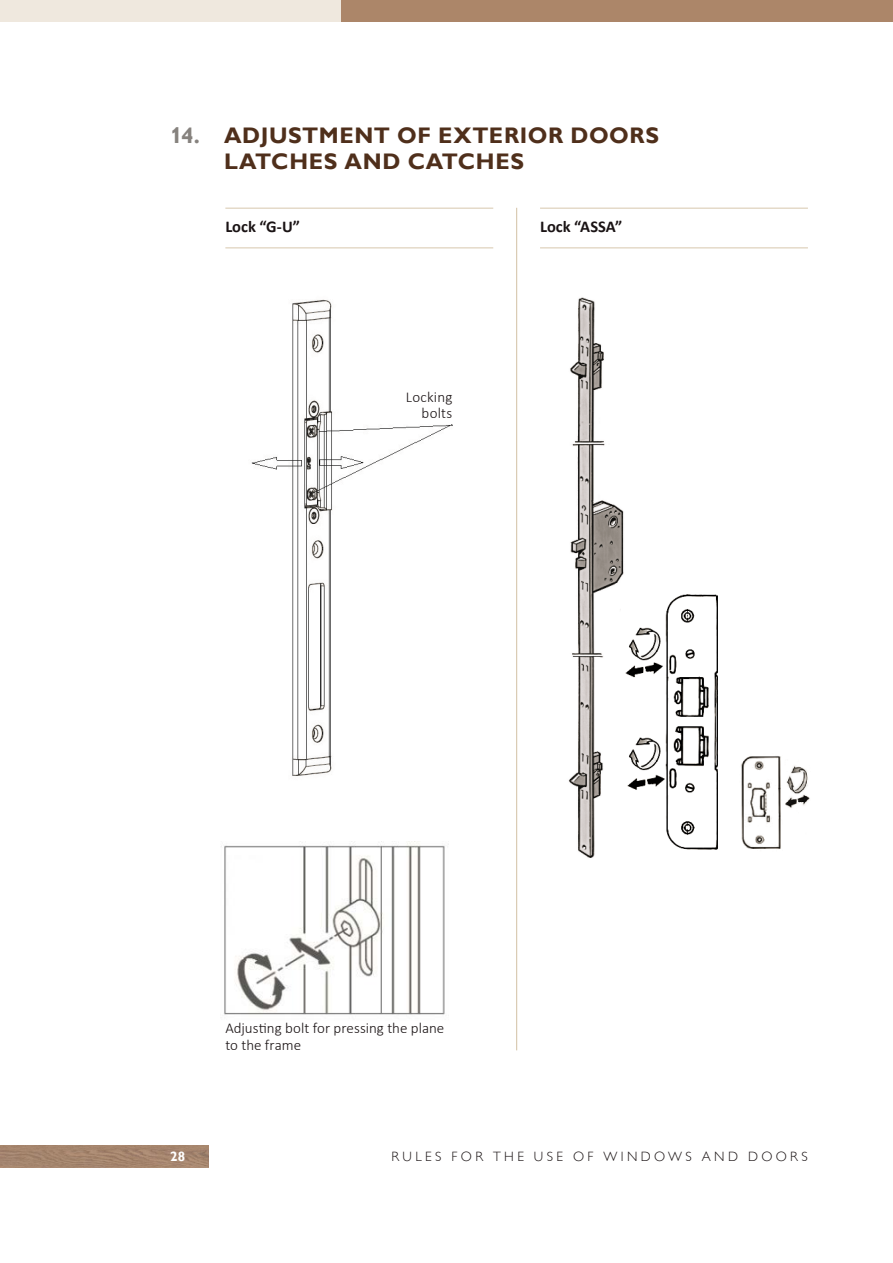
<style>
.page{position:relative;width:893px;height:1263px;background:#fff}
.page>*{position:absolute;margin:0;border:0;box-sizing:border-box;transform-origin:0 0}
.t1{font:700 22.5px/25.5px "Gill Sans Alt One WGL";letter-spacing:.025em;color:#4f2f1b}
.t2{font:700 16.5px "Calibri";color:#1a1314}
.t3{font:300 15px/16.5px "Calibri";letter-spacing:.005em;color:#1a1314}
.t4{font:13.5px "Gill Sans Alt One WGL Light";letter-spacing:.25em;color:#1a1314}
.t5{font:700 13.5px "Gill Sans Alt One WGL";color:#fff}
.s1{color:#86827e}
</style>
<div class="page">
<div style="left:0;top:0;width:341px;height:22px;background:#efe8de"></div>
<div style="left:341px;top:0;width:552px;height:22px;background:#ac8669"></div>
<img style="left:0;top:1145px;width:209px;height:22px">
<img style="left:221px;top:843px;width:224px;height:172px">
<img style="left:251px;top:299px;width:202px;height:477px">
<hr style="left:225px;top:208px;width:268px;height:1px;background:#d7c7ae">
<hr style="left:540px;top:208px;width:268px;height:1px;background:#d7c7ae">
<hr style="left:225px;top:247px;width:268px;height:1px;background:#d7c7ae">
<hr style="left:516px;top:208px;width:1px;height:842px;background:#d7c7ae">
<hr style="left:540px;top:247px;width:268px;height:1px;background:#d7c7ae">
<img style="left:568px;top:297px;width:56px;height:561px">
<img style="left:622px;top:581px;width:96px;height:272px">
<img style="left:741px;top:756px;width:69px;height:93px">
<h1 class="t1" style="left:224px;top:123px;width:436px;text-indent:-54px"><span class="s1">14.</span> ADJUSTMENT OF EXTERIOR DOORS<br>LATCHES AND CATCHES</h1>
<p class="t2" style="left:225px;top:216px;width:76px">Lock “G-U”</p>
<p class="t2" style="left:540px;top:216px;width:84px">Lock “ASSA”</p>
<p class="t3" style="left:406px;top:388px;width:48px;text-align:right">Locking bolts</p>
<p class="t3" style="left:225px;top:1020px;width:220px">Adjusting bolt for pressing the plane to the frame</p>
<p class="t5" style="left:170px;top:1147px;width:17px">28</p>
<p class="t4" style="left:392px;top:1148px;width:418px">RULES FOR THE USE OF WINDOWS AND DOORS</p>
</div>
